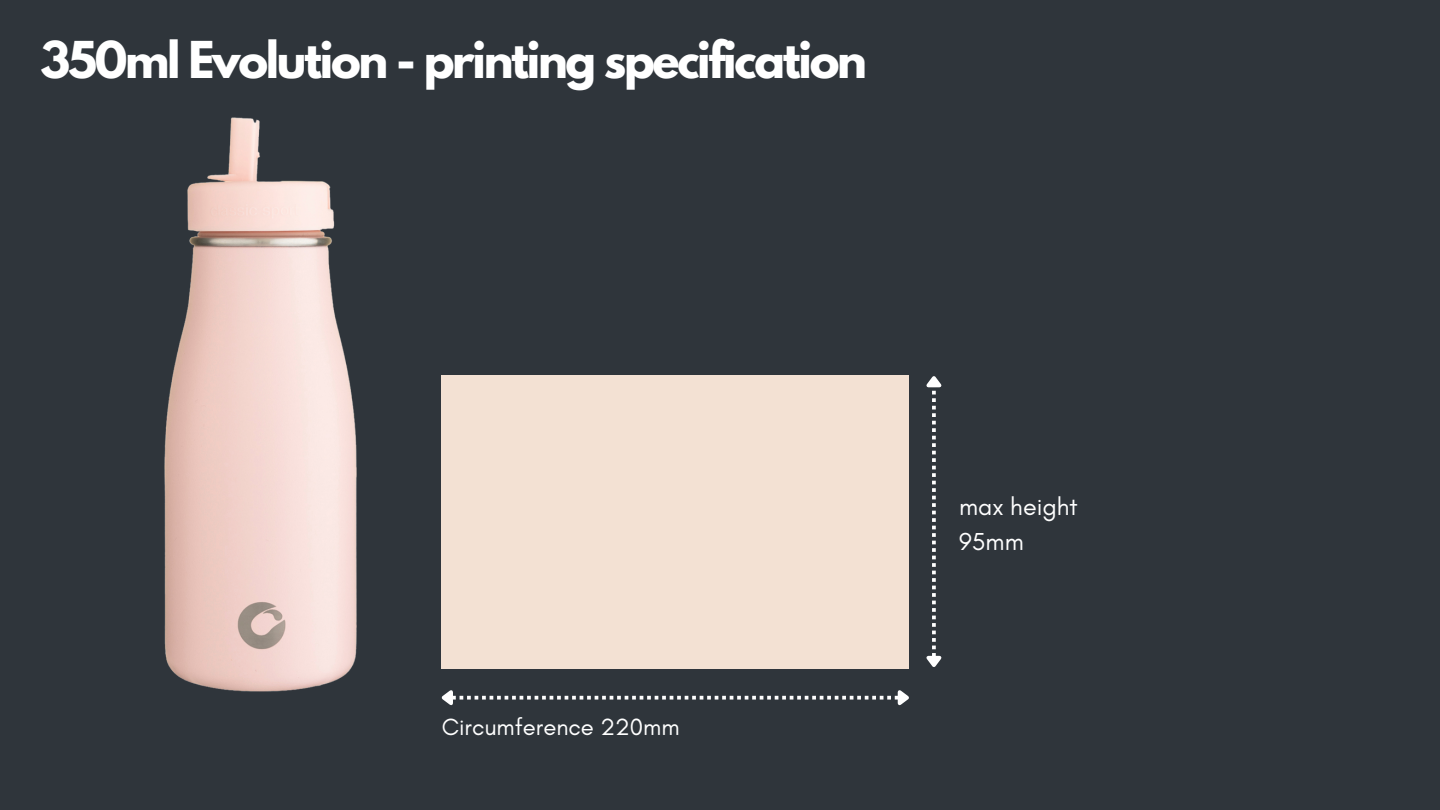
<style>
.page{position:relative;width:1440px;height:810px;background:#2f353b}
.page>*{position:absolute;margin:0;border:0;box-sizing:border-box;transform-origin:0 0}
.t1{font:700 45px "League Spartan";letter-spacing:-.05em;color:#fff}
.t2{font:25px/34.6px "Glacial Indifference";color:#fff}
.t3{font:23.9px "Glacial Indifference";color:#fff}
</style>
<div class="page">
<img style="left:164px;top:117px;width:476px;height:575px">
<div style="left:442px;top:376px;width:467px;height:293px;background:#f3e1d3"></div>
<svg style="left:437px;top:687px;width:472px;height:19px"></svg>
<svg style="left:926px;top:376px;width:16px;height:291px"></svg>
<p class="t1" style="left:40px;top:37px;width:828px">350ml Evolution - printing specification</p>
<p class="t3" style="left:442px;top:713px;width:239px">Circumference 220mm</p>
<p class="t2" style="left:959px;top:489px;width:120px">max height<br>95mm</p>
</div>
